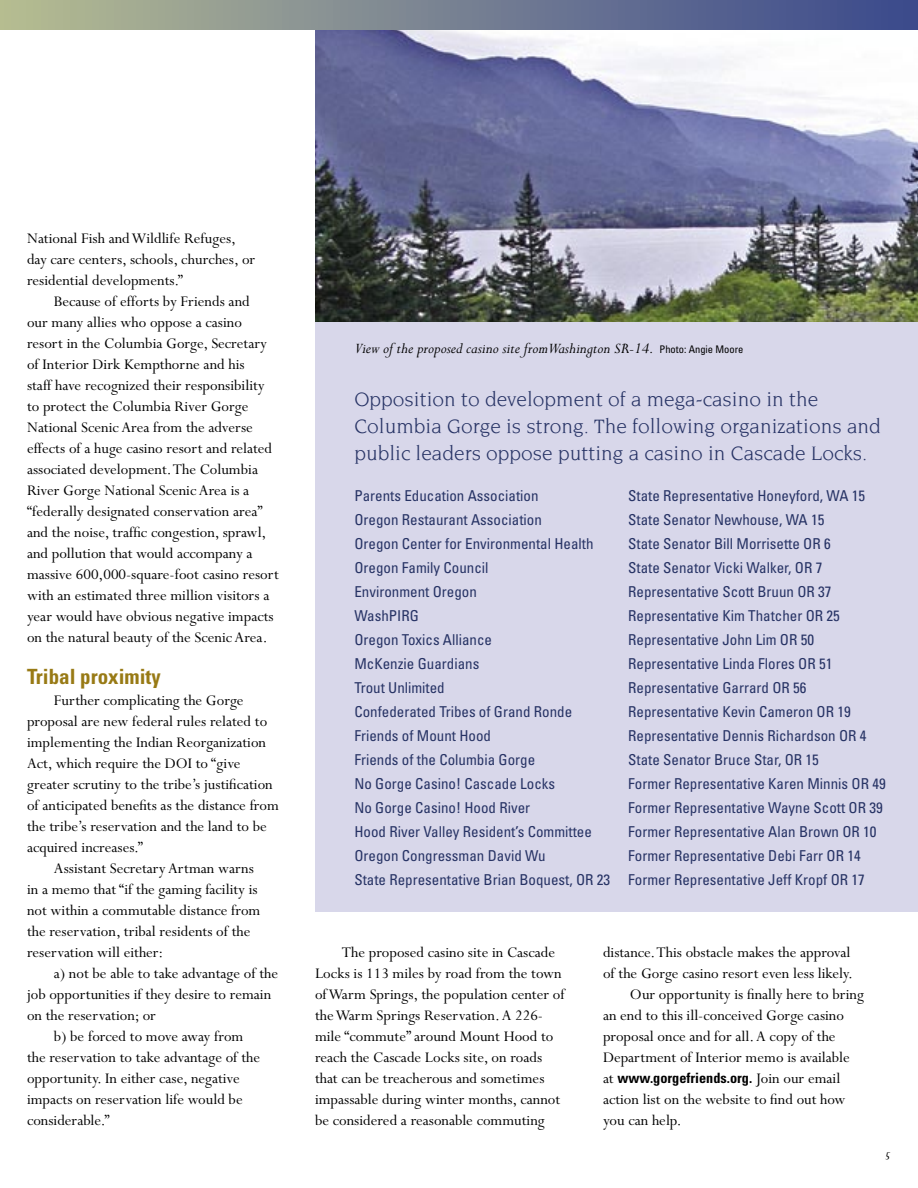
<style>
.page{position:relative;width:918px;height:1188px;background:#fff}
.page>*{position:absolute;margin:0;border:0;box-sizing:border-box;transform-origin:0 0}
.minor_headline{font:21px/27px "Novarese";color:#273365}
.Subhead{font:700 condensed 21px "Univers";color:#987a15}
.body_text{font:16.5px/21px "Perpetua";color:#000}
.t1{font:italic 16.5px "Perpetua";color:#000}
.box_text{font:condensed 15px "Univers";color:#273365}
.body_text-2{font:700 condensed 14.25px "Univers";color:#000}
.gifts{font:13.5px "Perpetua SC";color:#000}
.s1{font-family:"Univers";font-style:normal;font-stretch:condensed;font-size:10.5px}
.s2{font-family:"Perpetua";font-weight:400;font-stretch:normal;font-size:16.5px}
</style>
<div class="page">
<div style="left:315px;top:246px;width:603px;height:665px;background:#d8d7ea"></div>
<img style="left:315px;top:30px;width:603px;height:292px">
<div style="left:0;top:0;width:918px;height:30px;background:linear-gradient(to right,#b5bc94,#3a488e)"></div>
<p class="body_text" style="left:27px;top:229px;width:230px">National Fish and Wildlife Refuges, day care centers, schools, churches, or residential developments.”</p>
<p class="body_text" style="left:27px;top:292px;width:253px;text-indent:27px">Because of efforts by Friends and<br>our many allies who oppose a casino resort in the Columbia Gorge, Secretary of Interior Dirk Kempthorne and his<br>staff have recognized their responsibility to protect the Columbia River Gorge National Scenic Area from the adverse effects of a huge casino resort and related associated development. The Columbia River Gorge National Scenic Area is a “federally designated conservation area” and the noise, traffic congestion, sprawl, and pollution that would accompany a massive 600,000-square-foot casino resort with an estimated three million visitors a year would have obvious negative impacts on the natural beauty of the Scenic Area.</p>
<p class="Subhead" style="left:27px;top:664px;width:135px">Tribal proximity</p>
<p class="body_text" style="left:27px;top:691px;width:253px;text-indent:27px">Further complicating the Gorge proposal are new federal rules related to implementing the Indian Reorganization Act, which require the DOI to “give greater scrutiny to the tribe’s justification of anticipated benefits as the distance from the tribe’s reservation and the land to be acquired increases.”</p>
<p class="body_text" style="left:27px;top:859px;width:235px;text-indent:27px">Assistant Secretary Artman warns in a memo that “if the gaming facility is not within a commutable distance from the reservation, tribal residents of the reservation will either:</p>
<p class="body_text" style="left:27px;top:964px;width:253px;text-indent:27px">a) not be able to take advantage of the job opportunities if they desire to remain on the reservation; or</p>
<p class="body_text" style="left:27px;top:1027px;width:235px;text-indent:27px">b) be forced to move away from the reservation to take advantage of the opportunity. In either case, negative impacts on reservation life would be considerable.”</p>
<p class="t1" style="left:354px;top:340px;width:391px">View of the proposed casino site from Washington SR-14. <span class="s1">Photo: Angie Moore</span></p>
<p class="minor_headline" style="left:354px;top:385px;width:528px">Opposition to development of a mega-casino in the<br>Columbia Gorge is strong. The following organizations and public leaders oppose putting a casino in Cascade Locks.</p>
<p class="box_text" style="left:354px;top:486px;width:186px">Parents Education Association</p>
<p class="box_text" style="left:354px;top:510px;width:189px">Oregon Restaurant Association</p>
<p class="box_text" style="left:354px;top:534px;width:241px">Oregon Center for Environmental Health</p>
<p class="box_text" style="left:354px;top:558px;width:136px">Oregon Family Council</p>
<p class="box_text" style="left:354px;top:582px;width:124px">Environment Oregon</p>
<p class="box_text" style="left:354px;top:606px;width:66px">WashPIRG</p>
<p class="box_text" style="left:354px;top:630px;width:139px">Oregon Toxics Alliance</p>
<p class="box_text" style="left:354px;top:654px;width:126px">McKenzie Guardians</p>
<p class="box_text" style="left:354px;top:678px;width:92px">Trout Unlimited</p>
<p class="box_text" style="left:354px;top:702px;width:219px">Confederated Tribes of Grand Ronde</p>
<p class="box_text" style="left:354px;top:726px;width:138px">Friends of Mount Hood</p>
<p class="box_text" style="left:354px;top:750px;width:182px">Friends of the Columbia Gorge</p>
<p class="box_text" style="left:354px;top:774px;width:202px">No Gorge Casino! Cascade Locks</p>
<p class="box_text" style="left:354px;top:798px;width:177px">No Gorge Casino! Hood River</p>
<p class="box_text" style="left:354px;top:822px;width:239px">Hood River Valley Resident’s Committee</p>
<p class="box_text" style="left:354px;top:846px;width:193px">Oregon Congressman David Wu</p>
<p class="box_text" style="left:354px;top:870px;width:257px">State Representative Brian Boquest, OR 23</p>
<p class="box_text" style="left:628px;top:486px;width:238px">State Representative Honeyford, WA 15</p>
<p class="box_text" style="left:628px;top:510px;width:198px">State Senator Newhouse, WA 15</p>
<p class="box_text" style="left:628px;top:534px;width:204px">State Senator Bill Morrisette OR 6</p>
<p class="box_text" style="left:628px;top:558px;width:196px">State Senator Vicki Walker, OR 7</p>
<p class="box_text" style="left:628px;top:582px;width:205px">Representative Scott Bruun OR 37</p>
<p class="box_text" style="left:628px;top:606px;width:213px">Representative Kim Thatcher OR 25</p>
<p class="box_text" style="left:628px;top:630px;width:187px">Representative John Lim OR 50</p>
<p class="box_text" style="left:628px;top:654px;width:206px">Representative Linda Flores OR 51</p>
<p class="box_text" style="left:628px;top:678px;width:180px">Representative Garrard OR 56</p>
<p class="box_text" style="left:628px;top:702px;width:224px">Representative Kevin Cameron OR 19</p>
<p class="box_text" style="left:628px;top:726px;width:240px">Representative Dennis Richardson OR 4</p>
<p class="box_text" style="left:628px;top:750px;width:192px">State Senator Bruce Star, OR 15</p>
<p class="box_text" style="left:628px;top:774px;width:259px">Former Representative Karen Minnis OR 49</p>
<p class="box_text" style="left:628px;top:798px;width:256px">Former Representative Wayne Scott OR 39</p>
<p class="box_text" style="left:628px;top:822px;width:250px">Former Representative Alan Brown OR 10</p>
<p class="box_text" style="left:628px;top:846px;width:234px">Former Representative Debi Farr OR 14</p>
<p class="box_text" style="left:628px;top:870px;width:238px">Former Representative Jeff Kropf OR 17</p>
<p class="body_text" style="left:315px;top:943px;width:251px;text-indent:27px">The proposed casino site in Cascade Locks is 113 miles by road from the town of Warm Springs, the population center of the Warm Springs Reservation. A 226- mile “commute” around Mount Hood to reach the Cascade Locks site, on roads that can be treacherous and sometimes impassable during winter months, cannot be considered a reasonable commuting</p>
<p class="body_text" style="left:603px;top:943px;width:251px">distance. This obstacle makes the approval of the Gorge casino resort even less likely.</p>
<p class="body_text" style="left:603px;top:985px;width:262px;text-indent:27px">Our opportunity is finally here to bring an end to this ill-conceived Gorge casino proposal once and for all. A copy of the Department of Interior memo is available</p>
<p class="body_text-2" style="left:603px;top:1070px;width:239px"><span class="s2">at</span> www.gorgefriends.org. <span class="s2">Join our email</span></p>
<p class="body_text" style="left:603px;top:1090px;width:244px">action list on the website to find out how you can help.</p>
<p class="gifts" style="left:885px;top:1146px;width:8px">5</p>
</div>
